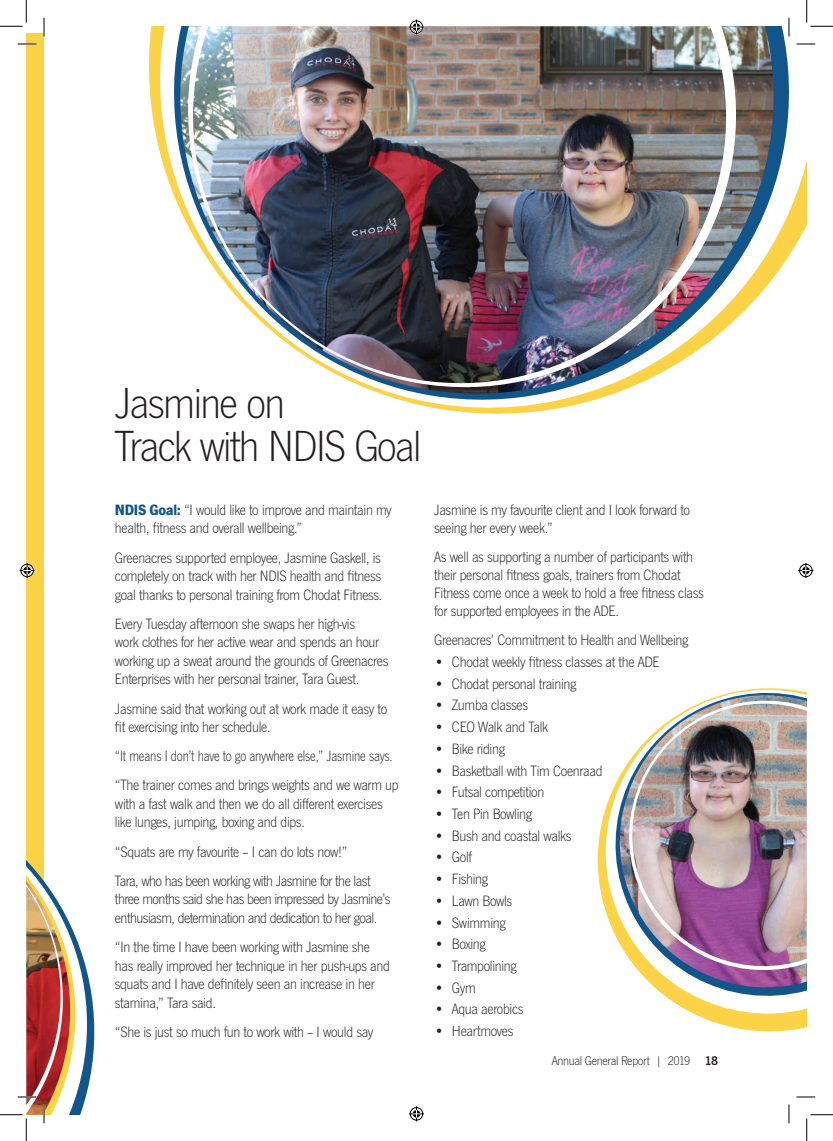
<style>
.page{position:relative;width:833px;height:1141px;background:#fff}
.page>*{position:absolute;margin:0;border:0;box-sizing:border-box;transform-origin:0 0}
.t1{font:45.25px/42.8px "News Got T Ligh";letter-spacing:-.035em;color:#231f20}
.t2{font:15.5px/18.5px "News Got T Ligh";letter-spacing:-.02em;color:#231f20}
.t3{font:15.5px/29.1px "News Got T Ligh";letter-spacing:-.02em;color:#231f20;scale:.88 1}
.t4{font:13.12px "News Got T Ligh";letter-spacing:-.025em;color:#231f20}
.s1{font-family:"News Got T";font-weight:700;color:#11558a}
.s2{font-family:"News Got T";font-weight:600}
</style>
<div class="page">
<div style="left:26px;top:33px;width:18px;height:1081px;background:#fcd246"></div>
<svg style="left:149px;top:26px;width:657px;height:227px"></svg>
<img style="left:770px;top:26px;width:21px;height:256px">
<svg style="left:153px;top:26px;width:617px;height:269px"></svg>
<svg style="left:159px;top:26px;width:600px;height:282px"></svg>
<img style="left:179px;top:26px;width:568px;height:388px">
<svg style="left:701px;top:1017px;width:105px;height:15px;fill:#fcd246"></svg>
<svg style="left:597px;top:853px;width:209px;height:164px"></svg>
<img style="left:598px;top:799px;width:208px;height:201px">
<svg style="left:609px;top:789px;width:197px;height:200px"></svg>
<svg style="left:613px;top:688px;width:193px;height:296px"></svg>
<img style="left:613px;top:703px;width:193px;height:277px">
<svg style="left:18px;top:43px;width:18px;height:2px"></svg>
<svg style="left:796px;top:43px;width:18px;height:2px"></svg>
<svg style="left:796px;top:1096px;width:18px;height:1px"></svg>
<svg style="left:43px;top:18px;width:2px;height:18px"></svg>
<svg style="left:787px;top:18px;width:2px;height:18px"></svg>
<svg style="left:788px;top:1104px;width:1px;height:19px"></svg>
<svg style="left:0;top:0;width:27px;height:27px"></svg>
<svg style="left:0;top:860px;width:95px;height:280px"></svg>
<svg style="left:806px;top:0;width:26px;height:27px"></svg>
<svg style="left:806px;top:1114px;width:26px;height:26px"></svg>
<svg style="left:409px;top:20px;width:15px;height:15px"></svg>
<svg style="left:409px;top:1106px;width:15px;height:15px"></svg>
<svg style="left:20px;top:563px;width:15px;height:15px"></svg>
<svg style="left:798px;top:563px;width:14px;height:15px"></svg>
<h1 class="t1" style="left:115px;top:381px;width:308px">Jasmine on<br>Track with NDIS Goal</h1>
<p class="t2" style="left:115px;top:500px;width:278px"><span class="s1">NDIS Goal:</span> “I would like to improve and maintain my health, fitness and overall wellbeing.”</p>
<p class="t2" style="left:115px;top:548px;width:269px;text-align:justify">Greenacres supported employee, Jasmine Gaskell, is completely on track with her NDIS health and fitness goal thanks to personal training from Chodat Fitness.</p>
<p class="t2" style="left:115px;top:614px;width:275px">Every Tuesday afternoon she swaps her high-vis<br>work clothes for her active wear and spends an hour working up a sweat around the grounds of Greenacres Enterprises with her personal trainer, Tara Guest.</p>
<p class="t2" style="left:115px;top:698px;width:273px">Jasmine said that working out at work made it easy to fit exercising into her schedule.</p>
<p class="t3" style="left:115px;top:741px;width:324px">“It means I don’t have to go anywhere else,” Jasmine says. “The trainer comes and brings weights and we warm up</p>
<p class="t2" style="left:115px;top:794px;width:269px">with a fast walk and then we do all different exercises like lunges, jumping, boxing and dips.</p>
<p class="t2" style="left:115px;top:836px;width:257px;line-height:29.1px">“Squats are my favourite – I can do lots now!”<br>Tara, who has been working with Jasmine for the last</p>
<p class="t2" style="left:115px;top:889px;width:277px">three months said she has been impressed by Jasmine’s enthusiasm, determination and dedication to her goal.</p>
<p class="t2" style="left:115px;top:937px;width:276px">“In the time I have been working with Jasmine she has really improved her technique in her push-ups and squats and I have definitely seen an increase in her stamina,” Tara said.</p>
<p class="t2" style="left:115px;top:1021px;width:260px">“She is just so much fun to work with – I would say</p>
<p class="t2" style="left:434px;top:500px;width:257px;line-height:18.1px">Jasmine is my favourite client and I look forward to seeing her every week.”</p>
<p class="t2" style="left:434px;top:547px;width:271px;line-height:18.1px">As well as supporting a number of participants with their personal fitness goals, trainers from Chodat Fitness come once a week to hold a free fitness class for supported employees in the ADE.</p>
<p class="t2" style="left:434px;top:630px;width:255px">Greenacres’ Commitment to Health and Wellbeing</p>
<p class="t2" style="left:434px;top:652px;width:227px">• Chodat weekly fitness classes at the ADE</p>
<p class="t2" style="left:434px;top:674px;width:143px">• Chodat personal training</p>
<p class="t2" style="left:434px;top:695px;width:95px">• Zumba classes</p>
<p class="t2" style="left:434px;top:717px;width:115px">• CEO Walk and Talk</p>
<p class="t2" style="left:434px;top:739px;width:72px">• Bike riding</p>
<p class="t2" style="left:434px;top:760px;width:170px">• Basketball with Tim Coenraad</p>
<p class="t2" style="left:434px;top:782px;width:112px">• Futsal competition</p>
<p class="t2" style="left:434px;top:804px;width:99px">• Ten Pin Bowling</p>
<p class="t2" style="left:434px;top:825px;width:139px">• Bush and coastal walks</p>
<p class="t2" style="left:434px;top:847px;width:39px">• Golf</p>
<p class="t2" style="left:434px;top:869px;width:55px">• Fishing</p>
<p class="t2" style="left:434px;top:891px;width:79px">• Lawn Bowls</p>
<p class="t2" style="left:434px;top:912px;width:73px">• Swimming</p>
<p class="t2" style="left:434px;top:934px;width:53px">• Boxing</p>
<p class="t2" style="left:434px;top:956px;width:84px">• Trampolining</p>
<p class="t2" style="left:434px;top:977px;width:43px">• Gym</p>
<p class="t2" style="left:434px;top:999px;width:91px">• Aqua aerobics</p>
<p class="t2" style="left:434px;top:1021px;width:81px">• Heartmoves</p>
<p class="t4" style="left:551px;top:1053px;width:168px">Annual General Report | 2019 <span class="s2">18</span></p>
</div>
